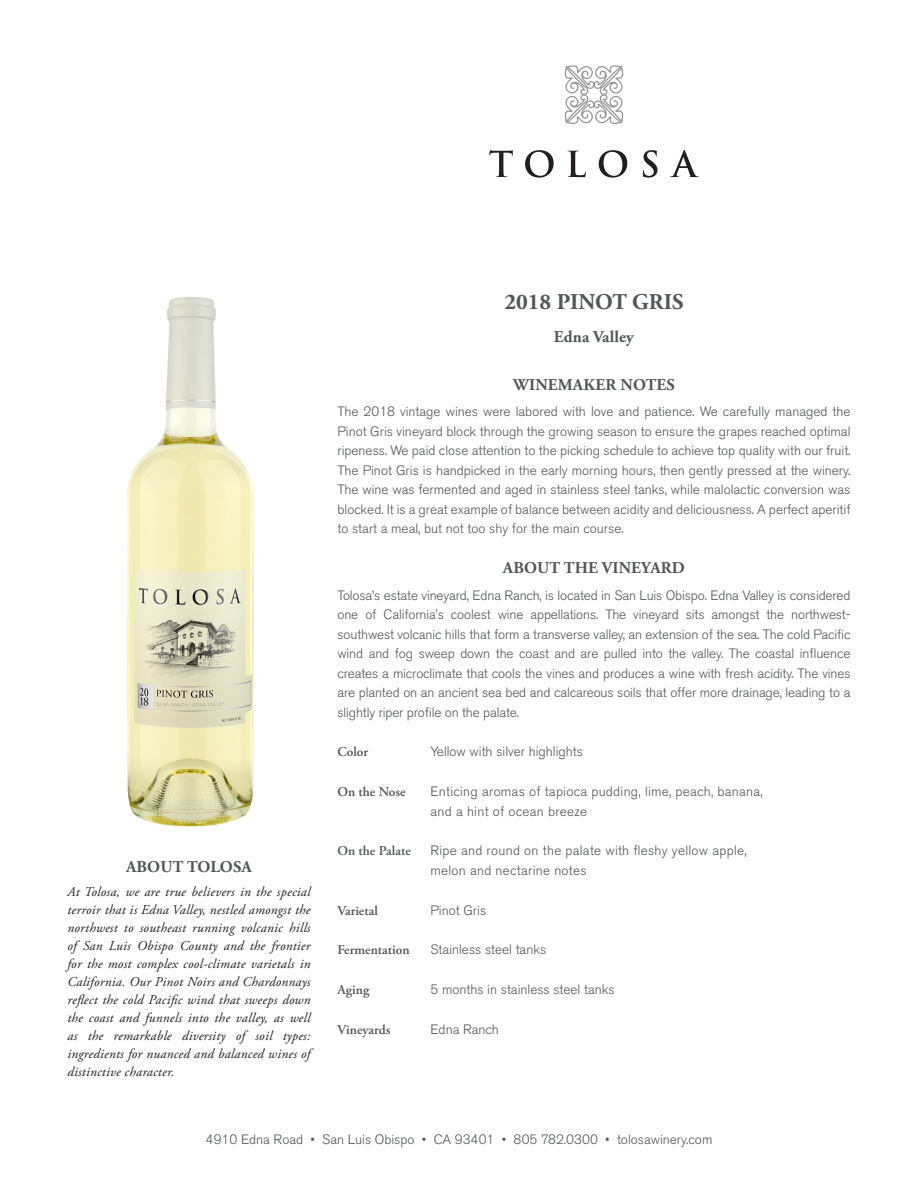
<style>
.page{position:relative;width:918px;height:1188px;background:#fff}
.page>*{position:absolute;margin:0;border:0;box-sizing:border-box;transform-origin:0 0}
.Head_1{font:700 22.5px "Adobe Garamond Pro";color:#54555a}
.Head_2{font:700 16.5px "Adobe Garamond Pro";letter-spacing:.01em;color:#54555a}
.Text_light{font:300 13.5px/19.5px "Akzidenz Grotesk BE";color:#54555a;text-align:justify}
.t1{font:italic 13.5px/18px "Adobe Garamond Pro";letter-spacing:.02em;color:#231f20;text-align:justify}
.Text_light-2{font:300 13.5px/19.5px "Akzidenz Grotesk BE";letter-spacing:.02em;color:#54555a}
.Text_light-3{font:600 13.5px "Adobe Garamond Pro";color:#54555a}
</style>
<div class="page">
<img style="left:127px;top:297px;width:127px;height:530px">
<svg style="left:489px;top:150px;width:24px;height:27px"></svg>
<svg style="left:525px;top:150px;width:29px;height:28px"></svg>
<svg style="left:568px;top:151px;width:18px;height:26px"></svg>
<svg style="left:599px;top:150px;width:28px;height:28px"></svg>
<svg style="left:643px;top:150px;width:14px;height:28px"></svg>
<svg style="left:670px;top:150px;width:29px;height:27px"></svg>
<svg style="left:564px;top:65px;width:60px;height:59px"></svg>
<p class="Head_2" style="left:126px;top:857px;width:127px">ABOUT TOLOSA</p>
<p class="t1" style="left:68px;top:883px;width:245px">At Tolosa, we are true believers in the special terroir that is Edna Valley, nestled amongst the northwest to southeast running volcanic hills of San Luis Obispo County and the frontier for the most complex cool-climate varietals in California. Our Pinot Noirs and Chardonnays reflect the cold Pacific wind that sweeps down the coast and funnels into the valley, as well as the remarkable diversity of soil types: ingredients for nuanced and balanced wines of distinctive character.</p>
<p class="Head_1" style="left:505px;top:288px;width:180px">2018 PINOT GRIS</p>
<p class="Head_2" style="left:554px;top:327px;width:82px">Edna Valley</p>
<p class="Head_2" style="left:513px;top:375px;width:163px">WINEMAKER NOTES</p>
<p class="Text_light" style="left:338px;top:402px;width:515px">The 2018 vintage wines were labored with love and patience. We carefully managed the Pinot Gris vineyard block through the growing season to ensure the grapes reached optimal ripeness. We paid close attention to the picking schedule to achieve top quality with our fruit.<br>The Pinot Gris is handpicked in the early morning hours, then gently pressed at the winery.<br>The wine was fermented and aged in stainless steel tanks, while malolactic conversion was blocked. It is a great example of balance between acidity and deliciousness. A perfect aperitif to start a meal, but not too shy for the main course.</p>
<p class="Head_2" style="left:503px;top:559px;width:184px">ABOUT THE VINEYARD</p>
<p class="Text_light" style="left:338px;top:585px;width:515px">Tolosa’s estate vineyard, Edna Ranch, is located in San Luis Obispo. Edna Valley is considered one of California’s coolest wine appellations. The vineyard sits amongst the northwest&shy;southwest volcanic hills that form a transverse valley, an extension of the sea. The cold Pacific wind and fog sweep down the coast and are pulled into the valley. The coastal influence creates a microclimate that cools the vines and produces a wine with fresh acidity. The vines are planted on an ancient sea bed and calcareous soils that offer more drainage, leading to a slightly riper profile on the palate.</p>
<p class="Text_light-3" style="left:338px;top:744px;width:32px">Color</p>
<p class="Text_light" style="left:431px;top:742px;width:154px">Yellow with silver highlights</p>
<p class="Text_light-3" style="left:338px;top:784px;width:70px">On the Nose</p>
<p class="Text_light-2" style="left:430px;top:782px;width:334px">Enticing aromas of tapioca pudding, lime, peach, banana, and a hint of ocean breeze</p>
<p class="Text_light-3" style="left:338px;top:843px;width:75px">On the Palate</p>
<p class="Text_light-2" style="left:430px;top:841px;width:318px">Ripe and round on the palate with fleshy yellow apple, melon and nectarine notes</p>
<p class="Text_light-3" style="left:338px;top:903px;width:42px">Varietal</p>
<p class="Text_light" style="left:431px;top:900px;width:57px">Pinot Gris</p>
<p class="Text_light-3" style="left:338px;top:942px;width:74px">Fermentation</p>
<p class="Text_light" style="left:431px;top:940px;width:117px">Stainless steel tanks</p>
<p class="Text_light-3" style="left:338px;top:982px;width:33px">Aging</p>
<p class="Text_light" style="left:431px;top:980px;width:186px">5 months in stainless steel tanks</p>
<p class="Text_light-3" style="left:338px;top:1022px;width:54px">Vineyards</p>
<p class="Text_light" style="left:431px;top:1020px;width:70px">Edna Ranch</p>
<p class="Text_light" style="left:206px;top:1130px;width:508px">4910 Edna Road • San Luis Obispo • CA 93401 • 805 782.0300 • tolosawinery.com</p>
</div>
